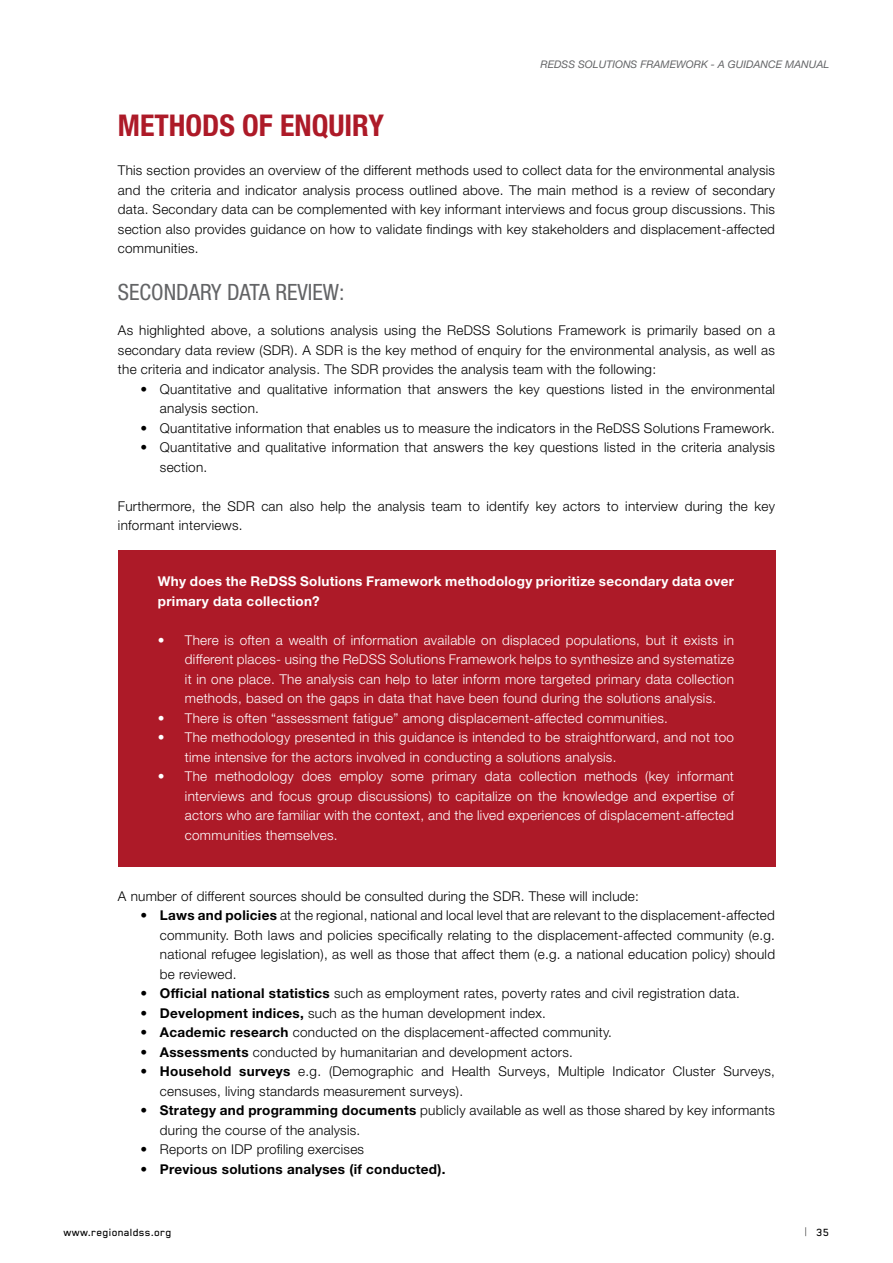
<style>
.page{position:relative;width:893px;height:1263px;background:#fff}
.page>*{position:absolute;margin:0;border:0;box-sizing:border-box;transform-origin:0 0}
.t1{font:700 condensed 30px "Helvetica Neue LT Std";color:#ad1a28}
.t2{font:condensed 22.5px "Helvetica Neue LT Std";color:#636466}
.t3{font:300 13.5px/19.5px "Helvetica Neue LT Std";letter-spacing:.02em;color:#000}
.t4{font:300 13.5px/19.5px "Helvetica Neue LT Std";letter-spacing:.02em;color:#fff;text-align:justify}
.t5{font:700 13.5px/19.5px "Helvetica Neue LT Std";letter-spacing:.02em;color:#fff}
.t6{font:700 13.5px "Helvetica Neue LT Std";letter-spacing:.02em;color:#000}
.t7{font:500 12px "Blender Pro";letter-spacing:.02em;color:#000}
.t8{font:italic 10.5px "Helvetica Neue LT Std";color:#636466}
.s1{font-weight:700}
.s2{font-family:"Helvetica Neue LT Std";font-weight:100;font-stretch:condensed}
</style>
<div class="page">
<div style="left:118px;top:550px;width:657px;height:317px;background:#ad1a28"></div>
<p class="t8" style="left:541px;top:58px;width:290px">REDSS SOLUTIONS FRAMEWORK - A GUIDANCE MANUAL</p>
<h1 class="t1" style="left:118px;top:107px;width:268px">METHODS OF ENQUIRY</h1>
<p class="t3" style="left:118px;top:160px;width:659px;text-align:justify">This section provides an overview of the different methods used to collect data for the environmental analysis and the criteria and indicator analysis process outlined above. The main method is a review of secondary data. Secondary data can be complemented with key informant interviews and focus group discussions. This section also provides guidance on how to validate findings with key stakeholders and displacement-affected communities.</p>
<h2 class="t2" style="left:118px;top:279px;width:228px">SECONDARY DATA REVIEW:</h2>
<p class="t3" style="left:118px;top:321px;width:659px;text-align:justify">As highlighted above, a solutions analysis using the ReDSS Solutions Framework is primarily based on a secondary data review (SDR). A SDR is the key method of enquiry for the environmental analysis, as well as the criteria and indicator analysis. The SDR provides the analysis team with the following:</p>
<p class="t3" style="left:160px;top:379px;width:617px;text-indent:-19px">• Quantitative and qualitative information that answers the key questions listed in the environmental analysis section.</p>
<p class="t3" style="left:140px;top:418px;width:636px">• Quantitative information that enables us to measure the indicators in the ReDSS Solutions Framework.</p>
<p class="t3" style="left:160px;top:438px;width:617px;text-indent:-19px">• Quantitative and qualitative information that answers the key questions listed in the criteria analysis section.</p>
<p class="t3" style="left:118px;top:496px;width:659px">Furthermore, the SDR can also help the analysis team to identify key actors to interview during the key informant interviews.</p>
<p class="t5" style="left:158px;top:571px;width:578px">Why does the ReDSS Solutions Framework methodology prioritize secondary data over primary data collection?</p>
<p class="t4" style="left:185px;top:630px;width:551px;text-indent:-27px">• There is often a wealth of information available on displaced populations, but it exists in different places- using the ReDSS Solutions Framework helps to synthesize and systematize it in one place. The analysis can help to later inform more targeted primary data collection methods, based on the gaps in data that have been found during the solutions analysis.</p>
<p class="t4" style="left:158px;top:708px;width:512px">• There is often “assessment fatigue” among displacement-affected communities.</p>
<p class="t4" style="left:185px;top:727px;width:551px;text-indent:-27px">• The methodology presented in this guidance is intended to be straightforward, and not too time intensive for the actors involved in conducting a solutions analysis.</p>
<p class="t4" style="left:185px;top:766px;width:551px;text-indent:-27px">• The methodology does employ some primary data collection methods (key informant interviews and focus group discussions) to capitalize on the knowledge and expertise of actors who are familiar with the context, and the lived experiences of displacement-affected communities themselves.</p>
<p class="t3" style="left:118px;top:886px;width:523px">A number of different sources should be consulted during the SDR. These will include:</p>
<p class="t3" style="left:160px;top:906px;width:617px;text-align:justify;text-indent:-19px"><span class="s1">• Laws and policies</span> at the regional, national and local level that are relevant to the displacement-affected community. Both laws and policies specifically relating to the displacement-affected community (e.g. national refugee legislation), as well as those that affect them (e.g. a national education policy) should be reviewed.</p>
<p class="t3" style="left:140px;top:984px;width:601px"><span class="s1">• Official national statistics</span> such as employment rates, poverty rates and civil registration data.</p>
<p class="t3" style="left:140px;top:1003px;width:407px"><span class="s1">• Development indices,</span> such as the human development index.</p>
<p class="t3" style="left:140px;top:1022px;width:473px"><span class="s1">• Academic research</span> conducted on the displacement-affected community.</p>
<p class="t3" style="left:140px;top:1042px;width:434px"><span class="s1">• Assessments</span> conducted by humanitarian and development actors.</p>
<p class="t3" style="left:160px;top:1061px;width:617px;text-indent:-19px"><span class="s1">• Household surveys</span> e.g. (Demographic and Health Surveys, Multiple Indicator Cluster Surveys, censuses, living standards measurement surveys).</p>
<p class="t3" style="left:160px;top:1100px;width:617px;text-indent:-19px"><span class="s1">• Strategy and programming documents</span> publicly available as well as those shared by key informants during the course of the analysis.</p>
<p class="t3" style="left:140px;top:1139px;width:225px">• Reports on IDP profiling exercises</p>
<p class="t6" style="left:140px;top:1161px;width:307px">• Previous solutions analyses (if conducted).</p>
<p class="t7" style="left:64px;top:1226px;width:110px">www.regionaldss.org</p>
<p class="t7" style="left:805px;top:1226px;width:26px"><span class="s2">|</span> 35</p>
</div>
